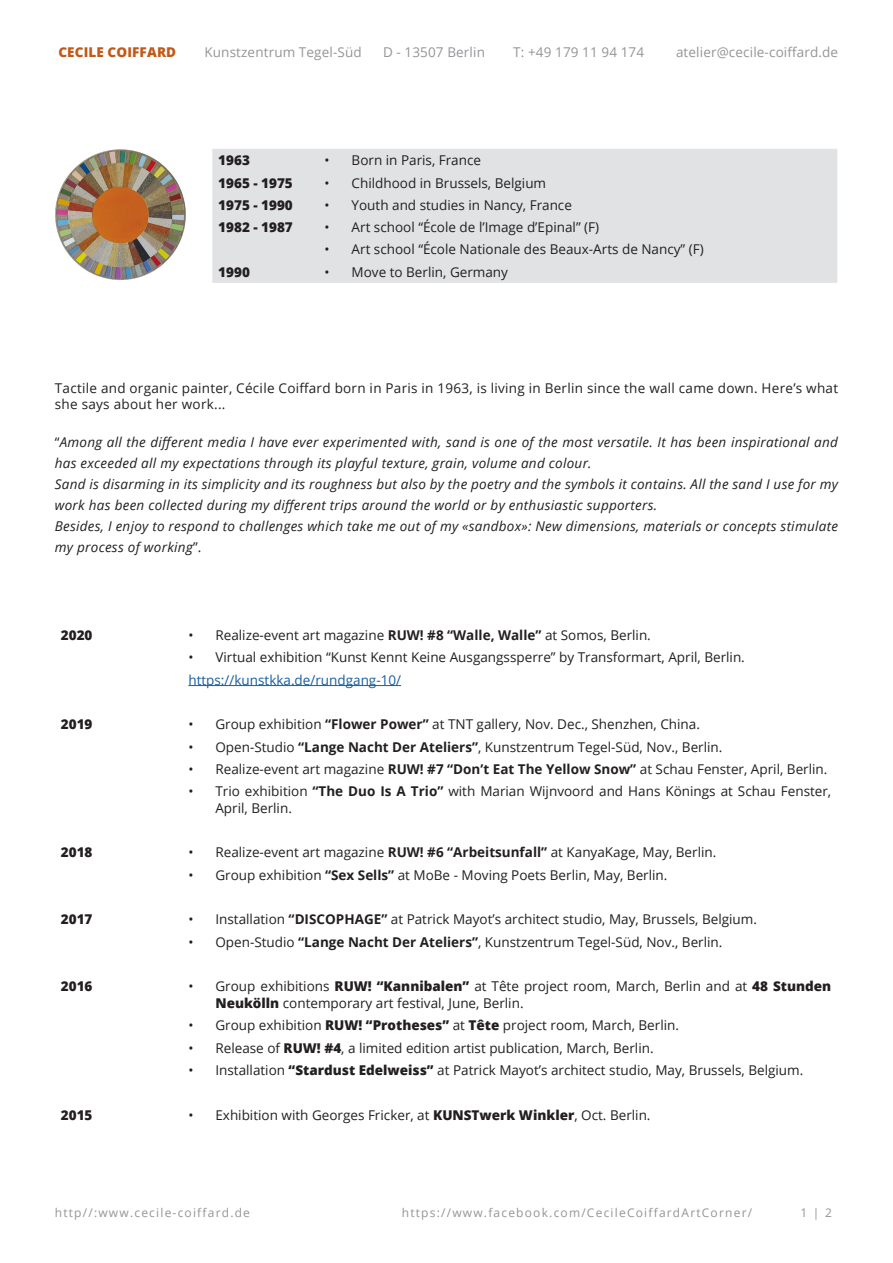
<style>
.page{position:relative;width:893px;height:1263px;background:#fff}
.page>*{position:absolute;margin:0;border:0;box-sizing:border-box;transform-origin:0 0}
.Texte{font:13.5px/16.5px "Open Sans";color:#231f20}
.Texte-2{font:italic 13.5px/21px "Open Sans";letter-spacing:.02em;color:#231f20}
.Texte-3{font:13.5px/16.5px "Open Sans";letter-spacing:.02em;color:#231f20}
.t1{font:13.5px "Open Sans";letter-spacing:.01em;color:#939598}
.Texte_Majuscule_Bold{font:800 13.5px "Open Sans";color:#231f20}
.Texte-4{font:13.5px "Open Sans";color:#175d9e}
.t2{font:800 13.5px "Open Sans";letter-spacing:.01em;color:#c15918}
.t3{font:12px "Open Sans";letter-spacing:.1em;color:#939598}
.s1{font-style:normal}
.s2{font-weight:700}
.s3{font-weight:800}
</style>
<div class="page">
<hr style="left:188px;top:685px;width:213px;height:1px;background:#175d9e">
<img style="left:55px;top:149px;width:131px;height:131px">
<div style="left:212px;top:149px;width:625px;height:134px;background:#e1e2e4"></div>
<p class="t2" style="left:58px;top:42px;width:119px">CECILE COIFFARD</p>
<p class="t1" style="left:204px;top:43px;width:159px">Kunstzentrum Tegel-Süd</p>
<p class="t1" style="left:383px;top:43px;width:103px">D - 13507 Berlin</p>
<p class="t1" style="left:513px;top:43px;width:132px">T: +49 179 11 94 174</p>
<p class="t1" style="left:676px;top:43px;width:164px">atelier@cecile-coiffard.de</p>
<p class="Texte_Majuscule_Bold" style="left:218px;top:150px;width:33px">1963</p>
<p class="Texte" style="left:325px;top:152px;width:158px">• Born in Paris, France</p>
<p class="Texte_Majuscule_Bold" style="left:218px;top:172px;width:76px">1965 - 1975</p>
<p class="Texte" style="left:325px;top:174px;width:223px">• Childhood in Brussels, Belgium</p>
<p class="Texte_Majuscule_Bold" style="left:218px;top:195px;width:76px">1975 - 1990</p>
<p class="Texte" style="left:325px;top:196px;width:249px">• Youth and studies in Nancy, France</p>
<p class="Texte_Majuscule_Bold" style="left:218px;top:217px;width:76px">1982 - 1987</p>
<p class="Texte" style="left:325px;top:219px;width:276px">• Art school “École de l’Image d’Epinal” (F)</p>
<p class="Texte" style="left:325px;top:241px;width:381px">• Art school “École Nationale des Beaux-Arts de Nancy” (F)</p>
<p class="Texte_Majuscule_Bold" style="left:218px;top:262px;width:33px">1990</p>
<p class="Texte" style="left:325px;top:263px;width:185px">• Move to Berlin, Germany</p>
<p class="Texte-3" style="left:55px;top:379px;width:785px">Tactile and organic painter, Cécile Coiffard born in Paris in 1963, is living in Berlin since the wall came down. Here’s what she says about her work...</p>
<p class="Texte-2" style="left:55px;top:431px;width:785px"><span class="s1">“</span>Among all the different media I have ever experimented with, sand is one of the most versatile. It has been inspirational and has exceeded all my expectations through its playful texture, grain, volume and colour.</p>
<p class="Texte-2" style="left:55px;top:473px;width:785px">Sand is disarming in its simplicity and its roughness but also by the poetry and the symbols it contains. All the sand I use for my work has been collected during my different trips around the world or by enthusiastic supporters.</p>
<p class="Texte-2" style="left:55px;top:515px;width:785px">Besides, I enjoy to respond to challenges which take me out of my «sandbox»: New dimensions, materials or concepts stimulate my process of working<span class="s1">”.</span></p>
<p class="Texte_Majuscule_Bold" style="left:61px;top:625px;width:33px">2020</p>
<p class="Texte" style="left:188px;top:626px;width:464px">• Realize-event art magazine <span class="s2">RUW! #8 “Walle, Walle”</span> at Somos, Berlin.</p>
<p class="Texte" style="left:188px;top:649px;width:558px">• Virtual exhibition “Kunst Kennt Keine Ausgangssperre” by Transformart, April, Berlin.</p>
<p class="Texte-4" style="left:188px;top:670px;width:214px">https://kunstkka.de/rundgang-10/</p>
<p class="Texte_Majuscule_Bold" style="left:61px;top:714px;width:33px">2019</p>
<p class="Texte" style="left:188px;top:716px;width:513px">• Group exhibition <span class="s2">“Flower Power”</span> at TNT gallery, Nov. Dec., Shenzhen, China.</p>
<p class="Texte" style="left:188px;top:738px;width:536px">• Open-Studio <span class="s2">“Lange Nacht Der Ateliers”</span>, Kunstzentrum Tegel-Süd, Nov., Berlin.</p>
<p class="Texte" style="left:188px;top:760px;width:641px">• Realize-event art magazine <span class="s2">RUW! #7 “Don’t Eat The Yellow Snow”</span> at Schau Fenster, April, Berlin.</p>
<p class="Texte" style="left:215px;top:783px;width:617px;text-indent:-27px">• Trio exhibition <span class="s2">“The Duo Is A Trio”</span> with Marian Wijnvoord and Hans Könings at Schau Fenster,<br>April, Berlin.</p>
<p class="Texte_Majuscule_Bold" style="left:61px;top:842px;width:33px">2018</p>
<p class="Texte" style="left:188px;top:844px;width:529px">• Realize-event art magazine <span class="s2">RUW! #6 “Arbeitsunfall”</span> at KanyaKage, May, Berlin.</p>
<p class="Texte" style="left:188px;top:866px;width:481px">• Group exhibition <span class="s2">“Sex Sells”</span> at MoBe - Moving Poets Berlin, May, Berlin.</p>
<p class="Texte_Majuscule_Bold" style="left:61px;top:909px;width:33px">2017</p>
<p class="Texte" style="left:188px;top:911px;width:570px">• Installation <span class="s2">“DISCOPHAGE”</span> at Patrick Mayot’s architect studio, May, Brussels, Belgium.</p>
<p class="Texte" style="left:188px;top:933px;width:536px">• Open-Studio <span class="s2">“Lange Nacht Der Ateliers”</span>, Kunstzentrum Tegel-Süd, Nov., Berlin.</p>
<p class="Texte_Majuscule_Bold" style="left:61px;top:976px;width:33px">2016</p>
<p class="Texte" style="left:215px;top:978px;width:617px;text-indent:-27px">• Group exhibitions <span class="s3">RUW! “Kannibalen”</span> at Tête project room, March, Berlin and at <span class="s3">48 Stunden<br>Neukölln</span> contemporary art festival, June, Berlin.</p>
<p class="Texte" style="left:188px;top:1017px;width:492px">• Group exhibition <span class="s3">RUW! “Protheses”</span> at <span class="s3">Tête</span> project room, March, Berlin.</p>
<p class="Texte" style="left:188px;top:1039px;width:467px">• Release of <span class="s3">RUW! #4</span>, a limited edition artist publication, March, Berlin.</p>
<p class="Texte" style="left:188px;top:1061px;width:616px">• Installation <span class="s3">“Stardust Edelweiss”</span> at Patrick Mayot’s architect studio, May, Brussels, Belgium.</p>
<p class="Texte_Majuscule_Bold" style="left:61px;top:1104px;width:33px">2015</p>
<p class="Texte" style="left:188px;top:1106px;width:464px">• Exhibition with Georges Fricker, at <span class="s3">KUNSTwerk Winkler</span>, Oct. Berlin.</p>
<p class="t3" style="left:55px;top:1205px;width:197px">http//:www.cecile-coiffard.de</p>
<p class="t3" style="left:402px;top:1205px;width:352px">https://www.facebook.com/CecileCoiffardArtCorner/</p>
<p class="t3" style="left:800px;top:1205px;width:33px">1 | 2</p>
</div>
